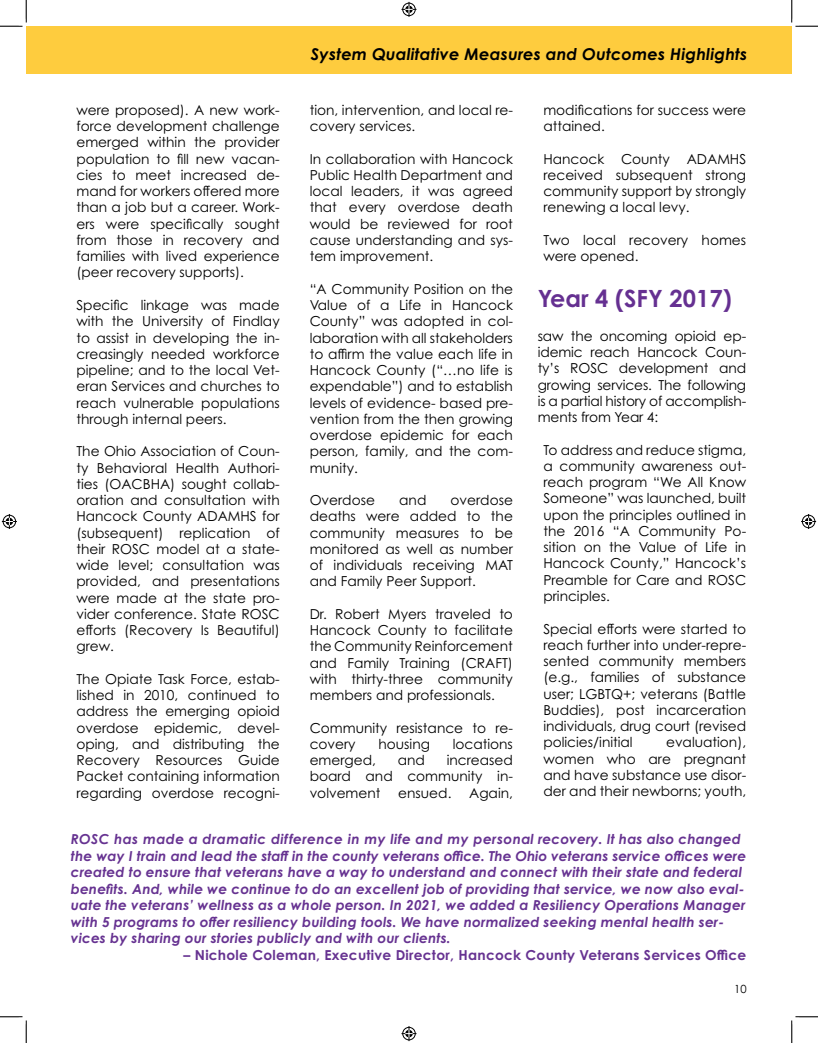
<style>
.page{position:relative;width:818px;height:1043px;background:#fff}
.page>*{position:absolute;margin:0;border:0;box-sizing:border-box;transform-origin:0 0}
.t1{font:700 23.75px "Century Gothic Pro";color:#653091}
.t2{font:italic 700 16.25px "Century Gothic Pro";letter-spacing:.01em;color:#000}
.t3{font:13.75px/16.2px "Century Gothic Pro";color:#000;text-align:justify}
.t4{font:italic 700 13.75px/16.5px "Century Gothic Pro";letter-spacing:.01em;color:#663291}
.t5{font:700 13.75px "Century Gothic Pro";letter-spacing:.02em;color:#663291}
.t6{font:11.25px "Century Gothic Pro";color:#000}
</style>
<div class="page">
<div style="left:26px;top:26px;width:765px;height:47px;background:#fecc3e"></div>
<svg style="left:0;top:0;width:27px;height:27px"></svg>
<svg style="left:0;top:1016px;width:27px;height:26px"></svg>
<svg style="left:791px;top:0;width:27px;height:27px"></svg>
<svg style="left:791px;top:1016px;width:27px;height:26px"></svg>
<svg style="left:401px;top:2px;width:15px;height:15px"></svg>
<svg style="left:401px;top:1026px;width:15px;height:15px"></svg>
<svg style="left:2px;top:514px;width:15px;height:15px"></svg>
<svg style="left:801px;top:514px;width:15px;height:15px"></svg>
<p class="t2" style="left:311px;top:44px;width:438px">System Qualitative Measures and Outcomes Highlights</p>
<p class="t3" style="left:543px;top:102px;width:204px">modifications for success were attained.</p>
<p class="t3" style="left:543px;top:150px;width:204px">Hancock County ADAMHS received subsequent strong community support by strongly renewing a local levy.</p>
<p class="t3" style="left:543px;top:232px;width:204px">Two local recovery homes were opened.</p>
<p class="t3" style="left:76px;top:102px;width:205px">were proposed). A new work&shy;force development challenge emerged within the provider population to fill new vacan&shy;cies to meet increased de&shy;mand for workers offered more than a job but a career. Work&shy;ers were specifically sought from those in recovery and families with lived experience (peer recovery supports).</p>
<p class="t3" style="left:76px;top:297px;width:205px">Specific linkage was made with the University of Findlay to assist in developing the in&shy;creasingly needed workforce pipeline; and to the local Vet&shy;eran Services and churches to reach vulnerable populations through internal peers.</p>
<p class="t3" style="left:76px;top:443px;width:205px">The Ohio Association of Coun&shy;ty Behavioral Health Authori&shy;ties (OACBHA) sought collab&shy;oration and consultation with Hancock County ADAMHS for (subsequent) replication of their ROSC model at a state&shy;wide level; consultation was provided, and presentations were made at the state pro&shy;vider conference. State ROSC efforts (Recovery Is Beautiful) grew.</p>
<p class="t3" style="left:76px;top:670px;width:205px">The Opiate Task Force, estab&shy;lished in 2010, continued to address the emerging opioid overdose epidemic, devel&shy;oping, and distributing the Recovery Resources Guide Packet containing information regarding overdose recogni-</p>
<p class="t3" style="left:310px;top:102px;width:205px">tion, intervention, and local re&shy;covery services.</p>
<p class="t3" style="left:310px;top:150px;width:205px">In collaboration with Hancock Public Health Department and local leaders, it was agreed that every overdose death would be reviewed for root cause understanding and sys&shy;tem improvement.</p>
<p class="t3" style="left:310px;top:280px;width:205px">“A Community Position on the Value of a Life in Hancock County” was adopted in col&shy;laboration with all stakeholders to affirm the value each life in Hancock County (“…no life is expendable”) and to establish levels of evidence- based pre&shy;vention from the then growing overdose epidemic for each person, family, and the com&shy;munity.</p>
<p class="t3" style="left:310px;top:492px;width:67px">Overdose</p>
<p class="t3" style="left:399px;top:492px;width:29px">and</p>
<p class="t1" style="left:537px;top:283px;width:195px">Year 4 (SFY 2017)</p>
<p class="t3" style="left:537px;top:327px;width:210px">saw the oncoming opioid ep&shy;idemic reach Hancock Coun&shy;ty’s ROSC development and growing services. The following is a partial history of accomplish&shy;ments from Year 4:</p>
<p class="t3" style="left:543px;top:441px;width:204px">To address and reduce stigma, a community awareness out&shy;reach program “We All Know Someone” was launched, built upon the principles outlined in the 2016 “A Community Po&shy;sition on the Value of Life in Hancock County,” Hancock’s Preamble for Care and ROSC principles.</p>
<p class="t3" style="left:543px;top:620px;width:204px">Special efforts were started to reach further into under-repre&shy;sented community members (e.g., families of substance user; LGBTQ+; veterans (Battle Buddies), post incarceration individuals, drug court (revised policies/initial</p>
<p class="t3" style="left:310px;top:492px;width:205px;text-indent:141px">overdose deaths were added to the community measures to be monitored as well as number of individuals receiving MAT and Family Peer Support.</p>
<p class="t3" style="left:310px;top:605px;width:205px">Dr. Robert Myers traveled to Hancock County to facilitate the Community Reinforcement and Family Training (CRAFT) with thirty-three community members and professionals.</p>
<p class="t3" style="left:310px;top:719px;width:205px">Community resistance to re&shy;covery</p>
<p class="t3" style="left:543px;top:734px;width:204px;text-indent:123px">evaluation), women who are pregnant and have substance use disor&shy;der and their newborns; youth,</p>
<p class="t4" style="left:71px;top:830px;width:676px">ROSC has made a dramatic difference in my life and my personal recovery. It has also changed the way I train and lead the staff in the county veterans office. The Ohio veterans service offices were created to ensure that veterans have a way to understand and connect with their state and federal benefits. And, while we continue to do an excellent job of providing that service, we now also eval&shy;uate the veterans’ wellness as a whole person. In 2021, we added a Resiliency Operations Manager with 5 programs to offer resiliency building tools. We have normalized seeking mental health ser&shy;vices by sharing our stories publicly and with our clients.</p>
<p class="t5" style="left:183px;top:946px;width:564px">– Nichole Coleman, Executive Director, Hancock County Veterans Services Office</p>
<p class="t3" style="left:378px;top:735px;width:53px">housing</p>
<p class="t3" style="left:452px;top:735px;width:62px">locations</p>
<p class="t3" style="left:310px;top:752px;width:205px;text-indent:137px">increased board and community in&shy;volvement</p>
<p class="t3" style="left:310px;top:752px;width:68px">emerged,</p>
<p class="t3" style="left:398px;top:752px;width:29px">and</p>
<p class="t3" style="left:398px;top:784px;width:55px">ensued.</p>
<p class="t3" style="left:469px;top:784px;width:45px">Again,</p>
<p class="t6" style="left:734px;top:982px;width:14px">10</p>
</div>
